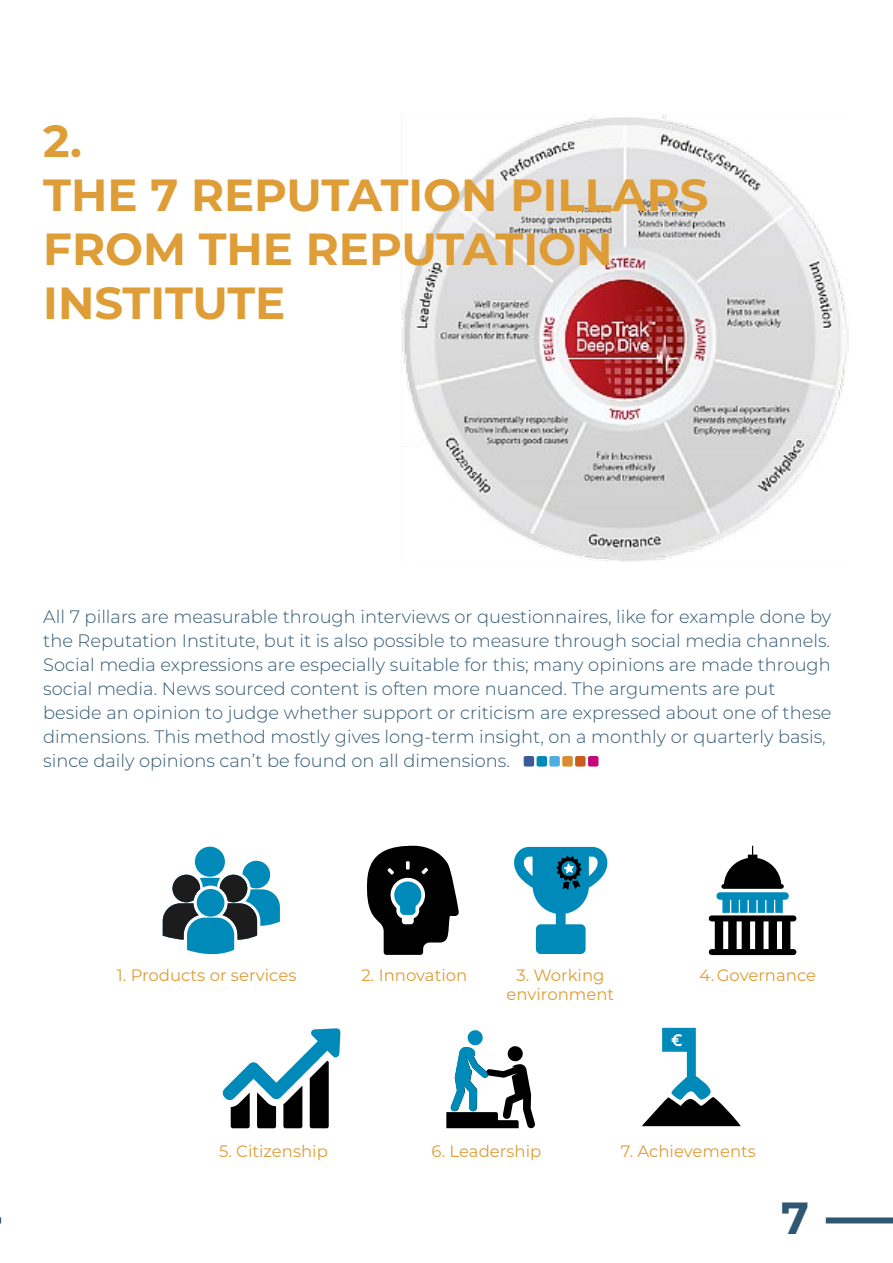
<style>
.page{position:relative;width:893px;height:1263px;background:#fff}
.page>*{position:absolute;margin:0;border:0;box-sizing:border-box;transform-origin:0 0}
.t1{font:700 45px/54px "Montserrat";color:#de9d36}
.t2{font:700 45px "Montserrat";color:#305771}
.t3{font:300 18px/24px "Montserrat";color:#305771}
.t4{font:16.5px/19.5px "Montserrat";color:#de9d36;text-align:center}
</style>
<div class="page">
<div style="left:826px;top:1217px;width:67px;height:6px;background:#305771"></div>
<img style="left:402px;top:114px;width:446px;height:447px">
<svg style="left:367px;top:846px;width:92px;height:109px"></svg>
<svg style="left:163px;top:847px;width:117px;height:107px"></svg>
<svg style="left:223px;top:1028px;width:117px;height:100px"></svg>
<svg style="left:446px;top:1030px;width:89px;height:98px"></svg>
<svg style="left:642px;top:1027px;width:99px;height:99px"></svg>
<svg style="left:514px;top:847px;width:94px;height:107px"></svg>
<svg style="left:709px;top:846px;width:87px;height:109px"></svg>
<div style="left:524px;top:756px;width:10px;height:10px;background:#3d5999;border-radius:2px"></div>
<div style="left:537px;top:756px;width:10px;height:10px;background:#008aba;border-radius:2px"></div>
<div style="left:549px;top:756px;width:11px;height:10px;background:#4dadde;border-radius:2px"></div>
<div style="left:562px;top:756px;width:11px;height:10px;background:#d98c30;border-radius:2px"></div>
<div style="left:575px;top:756px;width:11px;height:10px;background:#c95e1c;border-radius:2px"></div>
<div style="left:588px;top:756px;width:10px;height:10px;background:#c2087a;border-radius:2px"></div>
<h1 class="t1" style="left:43px;top:112px;width:667px">2.<br>THE 7 REPUTATION PILLARS<br>FROM THE REPUTATION<br>INSTITUTE</h1>
<p class="t3" style="left:43px;top:604px;width:790px">All 7 pillars are measurable through interviews or questionnaires, like for example done by the Reputation Institute, but it is also possible to measure through social media channels.<br>Social media expressions are especially suitable for this; many opinions are made through social media. News sourced content is often more nuanced. The arguments are put beside an opinion to judge whether support or criticism are expressed about one of these dimensions. This method mostly gives long-term insight, on a monthly or quarterly basis, since daily opinions can’t be found on all dimensions.</p>
<p class="t4" style="left:117px;top:964px;width:181px">1. Products or services</p>
<p class="t4" style="left:361px;top:964px;width:107px">2. Innovation</p>
<p class="t4" style="left:507px;top:964px;width:109px">3. Working environment</p>
<p class="t4" style="left:699px;top:964px;width:118px">4. Governance</p>
<p class="t4" style="left:219px;top:1141px;width:110px">5. Citizenship</p>
<p class="t4" style="left:432px;top:1141px;width:111px">6. Leadership</p>
<p class="t4" style="left:621px;top:1141px;width:137px">7. Achievements</p>
<h1 class="t2" style="left:781px;top:1186px;width:29px">7</h1>
</div>
